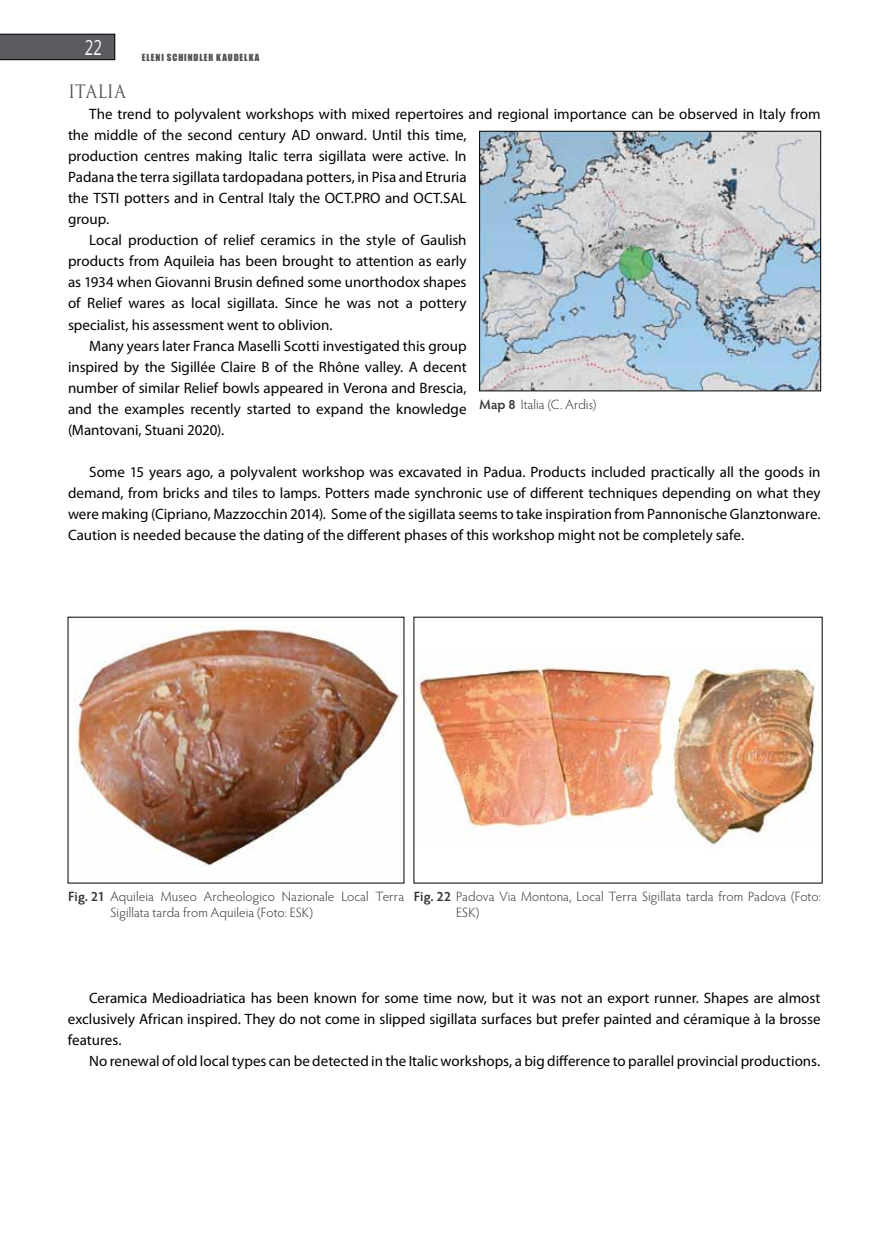
<style>
.page{position:relative;width:893px;height:1234px;background:#fff}
.page>*{position:absolute;margin:0;border:0;box-sizing:border-box;transform-origin:0 0}
.t1{font:21px "Microsoft New Tai Lue";color:#fff;scale:.75 1}
.t2{font:18px "Trajan Pro";color:#504f53;scale:.9 1}
.t3{font:15px/21px "Myriad Pro";color:#000;text-align:justify}
.t4{font:300 13.5px/16.5px "Hypatia Sans Pro";letter-spacing:.01em;color:#373437}
.t5{font:9px "Impact";letter-spacing:.1em;color:#504f53}
.s1{font-weight:600}
</style>
<div class="page">
<svg style="left:0;top:34px;width:115px;height:26px;background:#565559"></svg>
<img style="left:481px;top:133px;width:338px;height:256px">
<div style="left:479px;top:131px;width:342px;height:260px;border:1px solid #000"></div>
<img style="left:75px;top:625px;width:326px;height:242px">
<img style="left:416px;top:664px;width:403px;height:183px">
<h1 class="t1" style="left:85px;top:35px;width:24px">22</h1>
<p class="t2" style="left:68px;top:80px;width:21px">Italia</p>
<p class="t3" style="left:89px;top:103px;width:733px">The trend to polyvalent workshops with mixed repertoires and regional importance can be observed in Italy from</p>
<p class="t3" style="left:68px;top:124px;width:400px">the middle of the second century AD onward. Until this time,</p>
<p class="t3" style="left:68px;top:145px;width:400px">production centres making Italic terra sigillata were active. In</p>
<p class="t3" style="left:68px;top:166px;width:400px">Padana the terra sigillata tardopadana potters, in Pisa and Etruria</p>
<p class="t3" style="left:68px;top:187px;width:400px">the TSTI potters and in Central Italy the OCT.PRO and OCT.SAL</p>
<p class="t3" style="left:68px;top:208px;width:43px">group.</p>
<p class="t3" style="left:89px;top:229px;width:379px">Local production of relief ceramics in the style of Gaulish</p>
<p class="t3" style="left:68px;top:250px;width:400px">products from Aquileia has been brought to attention as early</p>
<p class="t3" style="left:68px;top:271px;width:400px">as 1934 when Giovanni Brusin defined some unorthodox shapes</p>
<p class="t3" style="left:68px;top:292px;width:400px">of Relief wares as local sigillata. Since he was not a pottery</p>
<p class="t3" style="left:68px;top:313px;width:266px">specialist, his assessment went to oblivion.</p>
<p class="t3" style="left:89px;top:334px;width:379px">Many years later Franca Maselli Scotti investigated this group</p>
<p class="t3" style="left:68px;top:355px;width:400px">inspired by the Sigillée Claire B of the Rhône valley. A decent</p>
<p class="t3" style="left:68px;top:376px;width:400px">number of similar Relief bowls appeared in Verona and Brescia,</p>
<p class="t3" style="left:68px;top:397px;width:400px">and the examples recently started to expand the knowledge</p>
<p class="t3" style="left:68px;top:418px;width:158px">(Mantovani, Stuani 2020).</p>
<p class="t3" style="left:68px;top:460px;width:754px;text-indent:21px">Some 15 years ago, a polyvalent workshop was excavated in Padua. Products included practically all the goods in demand, from bricks and tiles to lamps. Potters made synchronic use of different techniques depending on what they were making (Cipriano, Mazzocchin 2014). Some of the sigillata seems to take inspiration from Pannonische Glanztonware.<br>Caution is needed because the dating of the different phases of this workshop might not be completely safe.</p>
<p class="t5" style="left:142px;top:50px;width:119px">ELENI SCHINDLER KAUDELKA</p>
<p class="t4" style="left:479px;top:396px;width:118px"><span class="s1">Map 8</span> Italia (C. Ardis)</p>
<p class="t4" style="left:111px;top:887px;width:295px;text-indent:-43px"><span class="s1">Fig. 21</span> Aquileia Museo Archeologico Nazionale Local Terra<br>Sigillata tarda from Aquileia (Foto: ES K)</p>
<p class="t4" style="left:456px;top:887px;width:366px;text-indent:-43px"><span class="s1">Fig. 22</span> Padova Via Montona, Local Terra Sigillata tarda from Padova (Foto:<br>ES K)</p>
<p class="t3" style="left:68px;top:986px;width:754px;text-indent:21px">Ceramica Medioadriatica has been known for some time now, but it was not an export runner. Shapes are almost exclusively African inspired. They do not come in slipped sigillata surfaces but prefer painted and céramique à la brosse features.</p>
<p class="t3" style="left:89px;top:1049px;width:733px">No renewal of old local types can be detected in the Italic workshops, a big difference to parallel provincial productions.</p>
</div>
